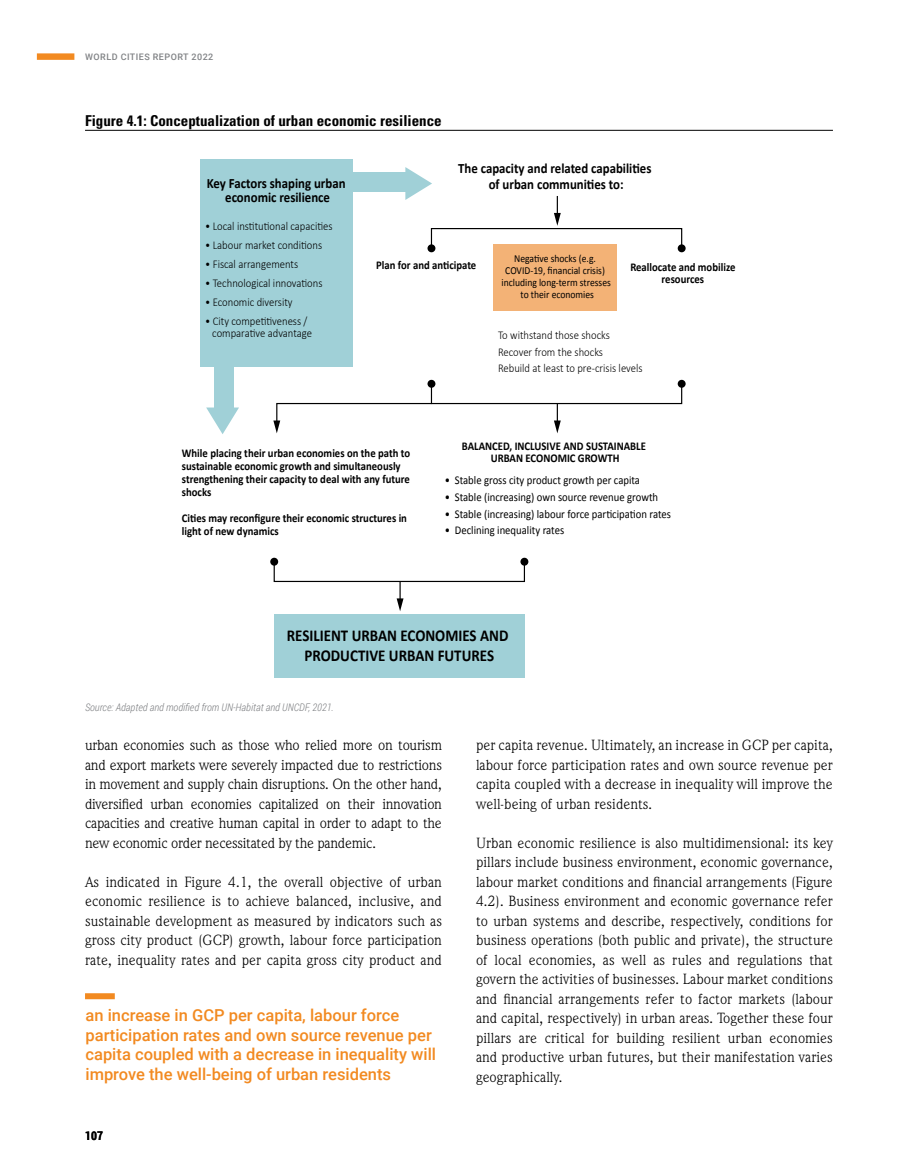
<style>
.page{position:relative;width:918px;height:1170px;background:#fff}
.page>*{position:absolute;margin:0;border:0;box-sizing:border-box;transform-origin:0 0}
.t1{font:700 16.65px/20px "Calibri";color:#000;text-align:center;scale:.9 1}
.t2{font:500 16.5px/19.5px "Roboto";color:#f28a21}
.t3{font:15px/19.5px "Weidemann IT Cby BT";color:#000;text-align:justify}
.t4{font:700 condensed 15px "Univers LT Std";color:#000}
.t5{font:700 14.25px/14.2px "Calibri";color:#000;text-align:center;scale:.9 1}
.t6{font:700 12px "Roboto Condensed";color:#000}
.t7{font:700 11.85px/13px "Calibri";color:#000;text-align:center;scale:.9 1}
.t8{font:300 11.85px/16.6px "Calibri";color:#000;scale:.9 1}
.t9{font:11.85px "Calibri";color:#000;scale:.9 1}
.t10{font:10.65px/11.9px "Calibri";color:#000;text-align:center;scale:.9 1}
.t11{font:italic 300 10.5px "Roboto Condensed";color:#808285}
.t12{font:500 9px "Roboto";letter-spacing:.05em;color:#808285}
</style>
<div class="page">
<div style="left:37px;top:53px;width:37px;height:7px;background:#f28a21"></div>
<hr style="left:85px;top:130px;width:748px;height:1px;background:#000">
<div style="left:428px;top:244px;width:7px;height:8px;background:#000;border-radius:50%"></div>
<div style="left:678px;top:244px;width:8px;height:8px;background:#000;border-radius:50%"></div>
<div style="left:678px;top:380px;width:8px;height:8px;background:#000;border-radius:50%"></div>
<div style="left:428px;top:380px;width:7px;height:8px;background:#000;border-radius:50%"></div>
<svg style="left:520px;top:557px;width:8px;height:8px"></svg>
<div style="left:270px;top:557px;width:8px;height:8px;background:#000;border-radius:50%"></div>
<div style="left:274px;top:614px;width:250px;height:64px;background:#a0d0d7"></div>
<div style="left:200px;top:159px;width:153px;height:207px;background:#a0d0d7"></div>
<div style="left:214px;top:353px;width:19px;height:55px;background:#a0d0d7"></div>
<svg style="left:206px;top:407px;width:33px;height:27px"></svg>
<div style="left:493px;top:244px;width:124px;height:67px;background:#f3b276"></div>
<div style="left:431px;top:228px;width:251px;height:21px;border:1px solid #000"></div>
<div style="left:431px;top:383px;width:251px;height:21px;border:1px solid #000"></div>
<svg style="left:554px;top:196px;width:7px;height:30px"></svg>
<svg style="left:554px;top:403px;width:7px;height:30px"></svg>
<div style="left:274px;top:561px;width:251px;height:21px;border:1px solid #000"></div>
<svg style="left:397px;top:581px;width:7px;height:30px"></svg>
<svg style="left:273px;top:402px;width:160px;height:31px"></svg>
<div style="left:351px;top:173px;width:55px;height:19px;background:#a0d0d7"></div>
<svg style="left:405px;top:167px;width:27px;height:33px"></svg>
<div style="left:85px;top:993px;width:30px;height:6px;background:#f28a21"></div>
<p class="t12" style="left:85px;top:51px;width:130px">WORLD CITIES REPORT 2022</p>
<p class="t4" style="left:85px;top:111px;width:358px">Figure 4.1: Conceptualization of urban economic resilience</p>
<p class="t5" style="left:207px;top:176px;width:156px">Key Factors shaping urban economic resilience</p>
<p class="t8" style="left:205px;top:217px;width:143px">• Local institutional capacities</p>
<p class="t8" style="left:205px;top:236px;width:132px">• Labour market conditions</p>
<p class="t8" style="left:205px;top:255px;width:105px">• Fiscal arrangements</p>
<p class="t8" style="left:205px;top:274px;width:132px">• Technological innovations</p>
<p class="t8" style="left:205px;top:293px;width:99px">• Economic diversity</p>
<p class="t8" style="left:212px;top:314px;width:112px;line-height:11.9px;text-indent:-7px">• City competitiveness / comparative advantage</p>
<p class="t5" style="left:458px;top:160px;width:216px;line-height:16.6px">The capacity and related capabilities of urban communities to:</p>
<p class="t10" style="left:502px;top:252px;width:123px">Negative shocks (e.g.<br>COVID-19, financial crisis) including long-term stresses to their economies</p>
<p class="t7" style="left:376px;top:258px;width:113px">Plan for and anticipate</p>
<p class="t7" style="left:630px;top:261px;width:118px;line-height:11.9px">Reallocate and mobilize resources</p>
<p class="t8" style="left:498px;top:326px;width:162px">To withstand those shocks<br>Recover from the shocks<br>Rebuild at least to pre-crisis levels</p>
<p class="t7" style="left:182px;top:446px;width:255px;text-align:left">While placing their urban economies on the path to sustainable economic growth and simultaneously strengthening their capacity to deal with any future shocks</p>
<p class="t7" style="left:182px;top:511px;width:252px;text-align:left">Cities may reconfigure their economic structures in light of new dynamics</p>
<p class="t7" style="left:462px;top:440px;width:206px;line-height:11.9px">BALANCED, INCLUSIVE AND SUSTAINABLE<br>URBAN ECONOMIC GROWTH</p>
<p class="t9" style="left:445px;top:473px;width:219px">• Stable gross city product growth per capita</p>
<p class="t9" style="left:445px;top:489px;width:239px">• Stable (increasing) own source revenue growth</p>
<p class="t9" style="left:445px;top:506px;width:253px">• Stable (increasing) labour force participation rates</p>
<p class="t9" style="left:445px;top:523px;width:134px">• Declining inequality rates</p>
<p class="t1" style="left:287px;top:625px;width:248px">RESILIENT URBAN ECONOMIES AND<br>PRODUCTIVE URBAN FUTURES</p>
<p class="t11" style="left:85px;top:700px;width:250px">Source: Adapted and modified from UN-Habitat and UNCDF, 2021.</p>
<p class="t3" style="left:85px;top:735px;width:358px">urban economies such as those who relied more on tourism and export markets were severely impacted due to restrictions in movement and supply chain disruptions. On the other hand, diversified urban economies capitalized on their innovation capacities and creative human capital in order to adapt to the new economic order necessitated by the pandemic.</p>
<p class="t3" style="left:85px;top:871px;width:358px">As indicated in Figure 4.1, the overall objective of urban economic resilience is to achieve balanced, inclusive, and sustainable development as measured by indicators such as gross city product (GCP) growth, labour force participation rate, inequality rates and per capita gross city product and</p>
<p class="t2" style="left:85px;top:1004px;width:352px">an increase in GCP per capita, labour force participation rates and own source revenue per capita coupled with a decrease in inequality will improve the well-being of urban residents</p>
<p class="t6" style="left:85px;top:1126px;width:20px">107</p>
<p class="t3" style="left:476px;top:735px;width:358px">per capita revenue. Ultimately, an increase in GCP per capita, labour force participation rates and own source revenue per capita coupled with a decrease in inequality will improve the well-being of urban residents.</p>
<p class="t3" style="left:476px;top:832px;width:358px">Urban economic resilience is also multidimensional: its key pillars include business environment, economic governance, labour market conditions and financial arrangements (Figure 4.2). Business environment and economic governance refer to urban systems and describe, respectively, conditions for business operations (both public and private), the structure of local economies, as well as rules and regulations that govern the activities of businesses. Labour market conditions and financial arrangements refer to factor markets (labour and capital, respectively) in urban areas. Together these four pillars are critical for building resilient urban economies and productive urban futures, but their manifestation varies geographically.</p>
</div>
